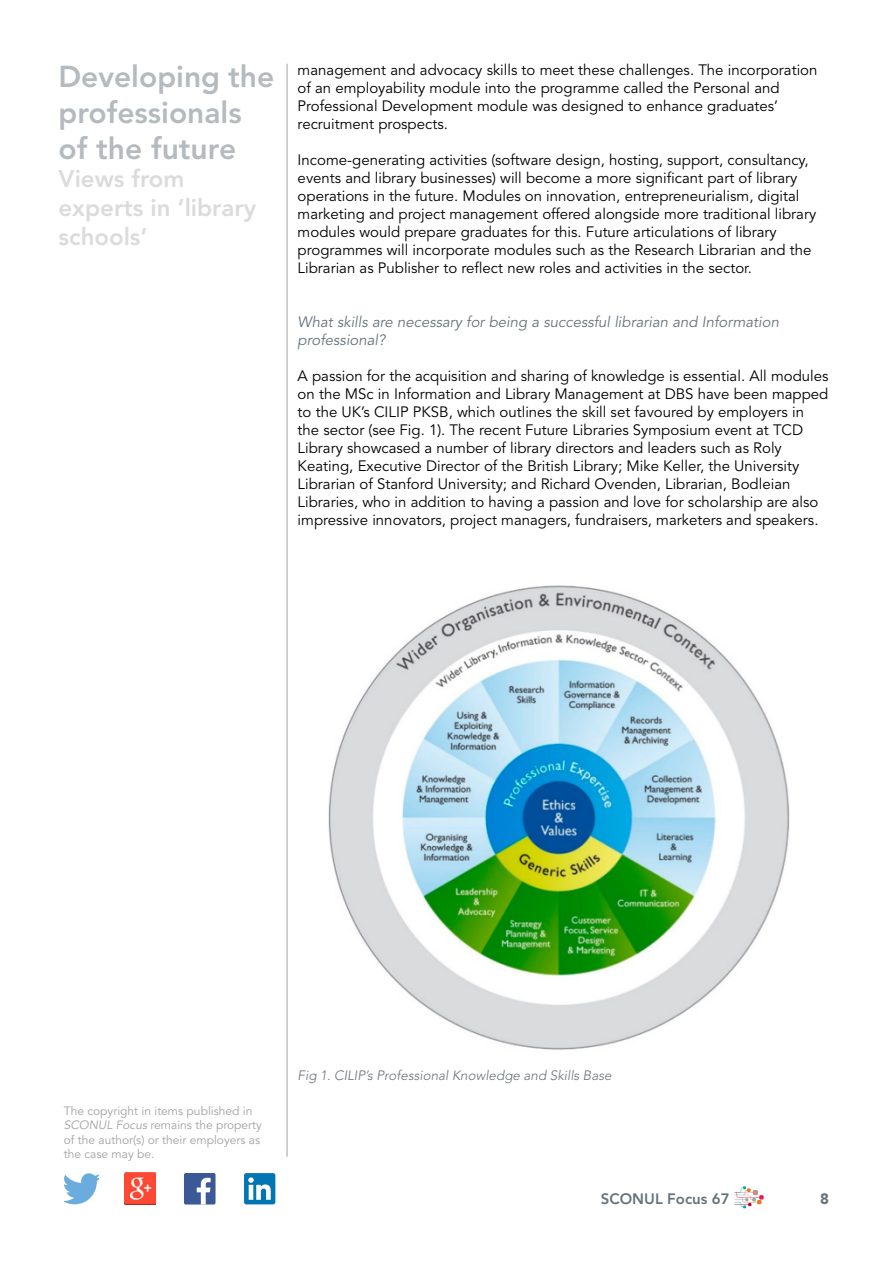
<style>
.page{position:relative;width:893px;height:1263px;background:#fff}
.page>*{position:absolute;margin:0;border:0;box-sizing:border-box;transform-origin:0 0}
.t1{font:800 30px/36px "Avenir";color:#b4babe}
.t2{font:800 24px/28.8px "Avenir";color:#dbdbdc}
.t3{font:15px/18px "Avenir";color:#000}
.t4{font:italic 15px/18px "Avenir";color:#66747c}
.t5{font:800 15px "Avenir";color:#66747c}
.t6{font:900 15px "Avenir";color:#66747c}
.t7{font:italic 300 13.5px "Avenir";color:#66747c}
.t8{font:12px/14.4px "Avenir";color:#a2a2a6}
.s1{font-style:italic}
</style>
<div class="page">
<svg style="left:64px;top:1173px;width:35px;height:31px"></svg>
<img style="left:124px;top:1173px;width:32px;height:32px">
<div style="left:184px;top:1173px;width:32px;height:31px;background:#3b5897;border-radius:2px"></div>
<svg style="left:197px;top:1178px;width:14px;height:26px"></svg>
<div style="left:244px;top:1173px;width:31px;height:31px;background:#0076b3;border-radius:2px"></div>
<svg style="left:248px;top:1177px;width:23px;height:23px"></svg>
<hr style="left:287px;top:64px;width:1px;height:1093px;background:#a2a2a6">
<svg style="left:734px;top:1186px;width:30px;height:22px"></svg>
<img style="left:328px;top:585px;width:462px;height:465px">
<h1 class="t1" style="left:58px;top:58px;width:217px">Developing the professionals of the future</h1>
<h2 class="t2" style="left:58px;top:165px;width:199px">Views from experts in ‘library schools’</h2>
<p class="t3" style="left:298px;top:61px;width:521px">management and advocacy skills to meet these challenges. The incorporation of an employability module into the programme called the Personal and Professional Development module was designed to enhance graduates’ recruitment prospects.</p>
<p class="t3" style="left:298px;top:151px;width:520px">Income-generating activities (software design, hosting, support, consultancy, events and library businesses) will become a more significant part of library operations in the future. Modules on innovation, entrepreneurialism, digital marketing and project management offered alongside more traditional library modules would prepare graduates for this. Future articulations of library programmes will incorporate modules such as the Research Librarian and the Librarian as Publisher to reflect new roles and activities in the sector.</p>
<p class="t4" style="left:298px;top:313px;width:483px">What skills are necessary for being a successful librarian and Information professional?</p>
<p class="t3" style="left:298px;top:367px;width:532px">A passion for the acquisition and sharing of knowledge is essential. All modules on the MSc in Information and Library Management at DBS have been mapped to the UK’s CILIP PKSB, which outlines the skill set favoured by employers in the sector (see Fig. 1). The recent Future Libraries Symposium event at TCD Library showcased a number of library directors and leaders such as Roly Keating, Executive Director of the British Library; Mike Keller, the University Librarian of Stanford University; and Richard Ovenden, Librarian, Bodleian Libraries, who in addition to having a passion and love for scholarship are also impressive innovators, project managers, fundraisers, marketers and speakers.</p>
<p class="t8" style="left:64px;top:1104px;width:200px">The copyright in items published in<br><span class="s1">SCONUL Focus</span> remains the property of the author(s) or their employers as the case may be.</p>
<p class="t7" style="left:298px;top:1067px;width:315px">Fig 1. CILIP’s Professional Knowledge and Skills Base</p>
<p class="t5" style="left:601px;top:1190px;width:130px">SCONUL Focus 67</p>
<p class="t6" style="left:820px;top:1190px;width:10px">8</p>
</div>
